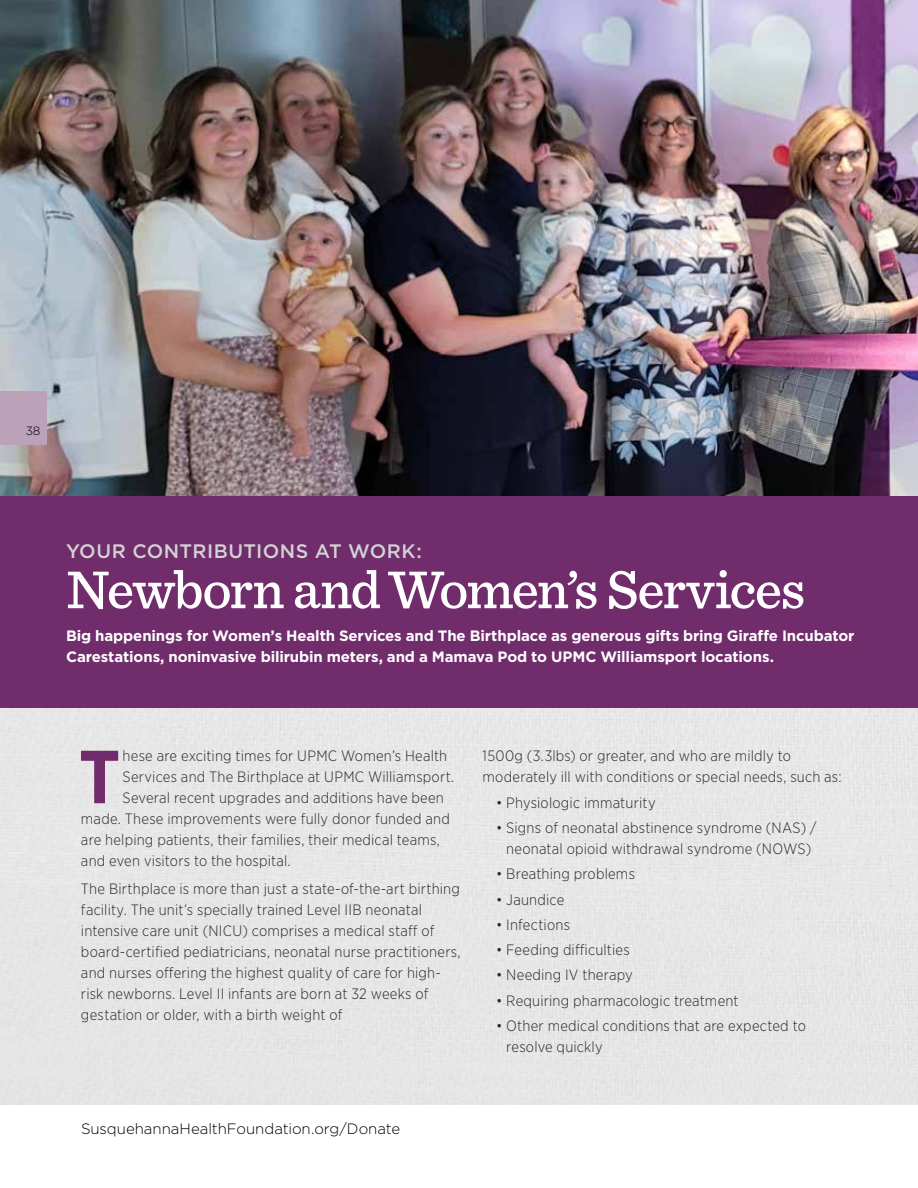
<style>
.page{position:relative;width:918px;height:1188px;background:#fff}
.page>*{position:absolute;margin:0;border:0;box-sizing:border-box;transform-origin:0 0}
.t1{font:700 75px "Gotham Narrow";color:#712c6b}
.t2{font:500 55.5px "Sentinel";letter-spacing:-.03em;color:#fff}
.t3{font:500 19.5px "Gotham HTF";letter-spacing:.025em;color:#d1d3d4}
.t4{font:300 15px/21px "Gotham Narrow";letter-spacing:.015em;color:#292829}
.t5{font:700 15px/21px "Gotham HTF";letter-spacing:-.01em;color:#fff}
.t6{font:300 15px "Gotham HTF";letter-spacing:-.005em;color:#000}
.t7{font:300 12px "Gotham HTF";color:#000}
</style>
<div class="page">
<div style="left:0;top:707px;width:918px;height:398px;background:#e6e6e7"></div>
<div style="left:0;top:496px;width:918px;height:211px;background:#712c6b"></div>
<img style="left:0;top:0;width:918px;height:496px">
<div style="left:0;top:392px;width:47px;height:54px;background:#bca2b9"></div>
<p class="t7" style="left:26px;top:425px;width:16px">38</p>
<h3 class="t3" style="left:66px;top:540px;width:357px">YOUR CONTRIBUTIONS AT WORK:</h3>
<h2 class="t2" style="left:66px;top:547px;width:741px">Newborn and Women’s Services</h2>
<p class="t5" style="left:66px;top:625px;width:790px">Big happenings for Women’s Health Services and The Birthplace as generous gifts bring Giraffe Incubator<br>Carestations, noninvasive bilirubin meters, and a Mamava Pod to UPMC Williamsport locations.</p>
<h1 class="t1" style="left:79px;top:729px;width:43px">T</h1>
<p class="t4" style="left:123px;top:745px;width:326px">hese are exciting times for UPMC Women’s Health</p>
<p class="t4" style="left:123px;top:766px;width:333px">Services and The Birthplace at UPMC Williamsport.</p>
<p class="t4" style="left:123px;top:787px;width:323px">Several recent upgrades and additions have been</p>
<p class="t4" style="left:81px;top:808px;width:370px">made. These improvements were fully donor funded and</p>
<p class="t4" style="left:81px;top:829px;width:361px">are helping patients, their families, their medical teams,</p>
<p class="t4" style="left:81px;top:850px;width:211px">and even visitors to the hospital.</p>
<p class="t4" style="left:81px;top:878px;width:381px">The Birthplace is more than just a state-of-the-art birthing facility. The unit’s specially trained Level IIB neonatal intensive care unit (NICU) comprises a medical staff of board-certified pediatricians, neonatal nurse practitioners, and nurses offering the highest quality of care for high&shy;risk newborns. Level II infants are born at 32 weeks of gestation or older, with a birth weight of</p>
<p class="t4" style="left:483px;top:745px;width:361px">1500g (3.3lbs) or greater, and who are mildly to moderately ill with conditions or special needs, such as:</p>
<p class="t4" style="left:496px;top:791px;width:161px">• Physiologic immaturity</p>
<p class="t4" style="left:496px;top:817px;width:322px;text-align:center">• Signs of neonatal abstinence syndrome (NAS) / neonatal opioid withdrawal syndrome (NOWS)</p>
<p class="t4" style="left:496px;top:863px;width:140px">• Breathing problems</p>
<p class="t4" style="left:496px;top:888px;width:70px">• Jaundice</p>
<p class="t4" style="left:496px;top:914px;width:75px">• Infections</p>
<p class="t4" style="left:496px;top:939px;width:135px">• Feeding difficulties</p>
<p class="t4" style="left:496px;top:964px;width:138px">• Needing IV therapy</p>
<p class="t4" style="left:496px;top:990px;width:244px">• Requiring pharmacologic treatment</p>
<p class="t4" style="left:506px;top:1015px;width:301px;text-indent:-10px">• Other medical conditions that are expected to resolve quickly</p>
<p class="t6" style="left:81px;top:1120px;width:321px">SusquehannaHealthFoundation.org/Donate</p>
</div>
